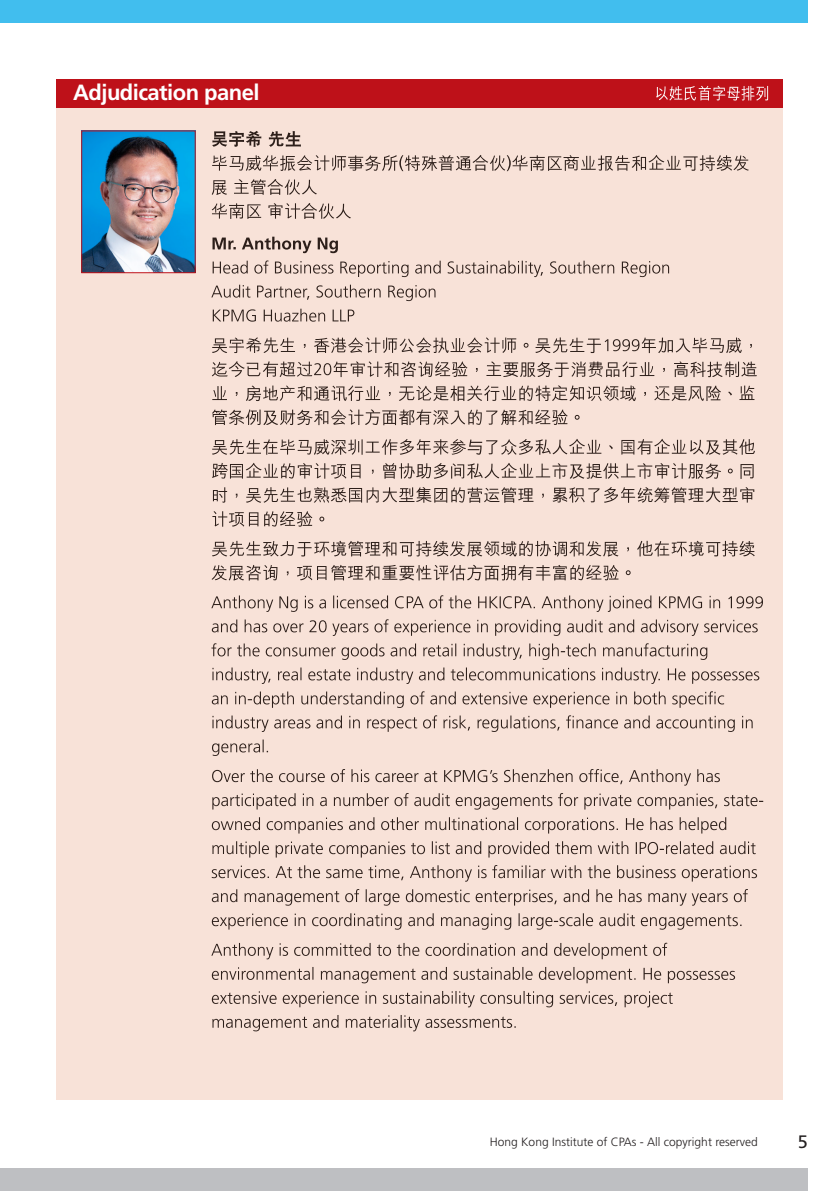
<style>
.page{position:relative;width:840px;height:1191px;background:#fff}
.page>*{position:absolute;margin:0;border:0;box-sizing:border-box;transform-origin:0 0}
.t1{font:700 22px "Frutiger";letter-spacing:-.025em;color:#fff}
.t2{font:18px "Frutiger";color:#231f20}
.t3{font:300 12px "Frutiger";color:#231f20}
</style>
<div class="page">
<div style="left:57px;top:79px;width:725px;height:1021px;background:#f8e2d8"></div>
<div style="left:57px;top:79px;width:725px;height:29px;background:#be1119"></div>
<svg style="left:212px;top:1015px;width:303px;height:16px"></svg>
<svg style="left:212px;top:991px;width:460px;height:16px"></svg>
<svg style="left:212px;top:967px;width:522px;height:16px"></svg>
<svg style="left:211px;top:942px;width:456px;height:17px"></svg>
<svg style="left:212px;top:913px;width:529px;height:16px"></svg>
<svg style="left:212px;top:889px;width:535px;height:16px"></svg>
<svg style="left:211px;top:865px;width:545px;height:16px"></svg>
<svg style="left:212px;top:841px;width:543px;height:16px"></svg>
<svg style="left:212px;top:817px;width:513px;height:16px"></svg>
<svg style="left:212px;top:793px;width:550px;height:16px"></svg>
<svg style="left:212px;top:769px;width:507px;height:16px"></svg>
<svg style="left:212px;top:739px;width:56px;height:17px"></svg>
<svg style="left:212px;top:715px;width:540px;height:17px"></svg>
<svg style="left:212px;top:691px;width:511px;height:17px"></svg>
<svg style="left:212px;top:667px;width:547px;height:17px"></svg>
<svg style="left:211px;top:643px;width:496px;height:17px"></svg>
<svg style="left:212px;top:619px;width:545px;height:17px"></svg>
<svg style="left:211px;top:595px;width:551px;height:17px"></svg>
<svg style="left:211px;top:565px;width:419px;height:15px"></svg>
<svg style="left:212px;top:541px;width:542px;height:15px"></svg>
<svg style="left:212px;top:511px;width:112px;height:16px"></svg>
<svg style="left:213px;top:487px;width:540px;height:16px"></svg>
<svg style="left:212px;top:463px;width:541px;height:16px"></svg>
<svg style="left:212px;top:439px;width:542px;height:16px"></svg>
<svg style="left:212px;top:409px;width:367px;height:16px"></svg>
<svg style="left:212px;top:385px;width:542px;height:16px"></svg>
<svg style="left:212px;top:361px;width:544px;height:16px"></svg>
<svg style="left:212px;top:337px;width:539px;height:16px"></svg>
<svg style="left:213px;top:309px;width:141px;height:13px"></svg>
<svg style="left:211px;top:285px;width:224px;height:16px"></svg>
<svg style="left:212px;top:260px;width:456px;height:17px"></svg>
<svg style="left:212px;top:237px;width:126px;height:16px"></svg>
<svg style="left:211px;top:203px;width:140px;height:16px"></svg>
<svg style="left:211px;top:179px;width:106px;height:16px"></svg>
<svg style="left:212px;top:155px;width:536px;height:16px"></svg>
<svg style="left:212px;top:131px;width:89px;height:16px"></svg>
<svg style="left:656px;top:86px;width:111px;height:15px"></svg>
<img style="left:83px;top:132px;width:110px;height:139px">
<div style="left:81px;top:130px;width:114px;height:143px;border:1px solid #c01119"></div>
<div style="left:0;top:1168px;width:807px;height:23px;background:#bebfc2"></div>
<div style="left:0;top:0;width:807px;height:23px;background:#41beee"></div>
<h1 class="t1" style="left:73px;top:79px;width:188px">Adjudication panel</h1>
<p class="t3" style="left:489px;top:1134px;width:269px">Hong Kong Institute of CPAs - All copyright reserved</p>
<h2 class="t2" style="left:797px;top:1131px;width:12px">5</h2>
</div>
